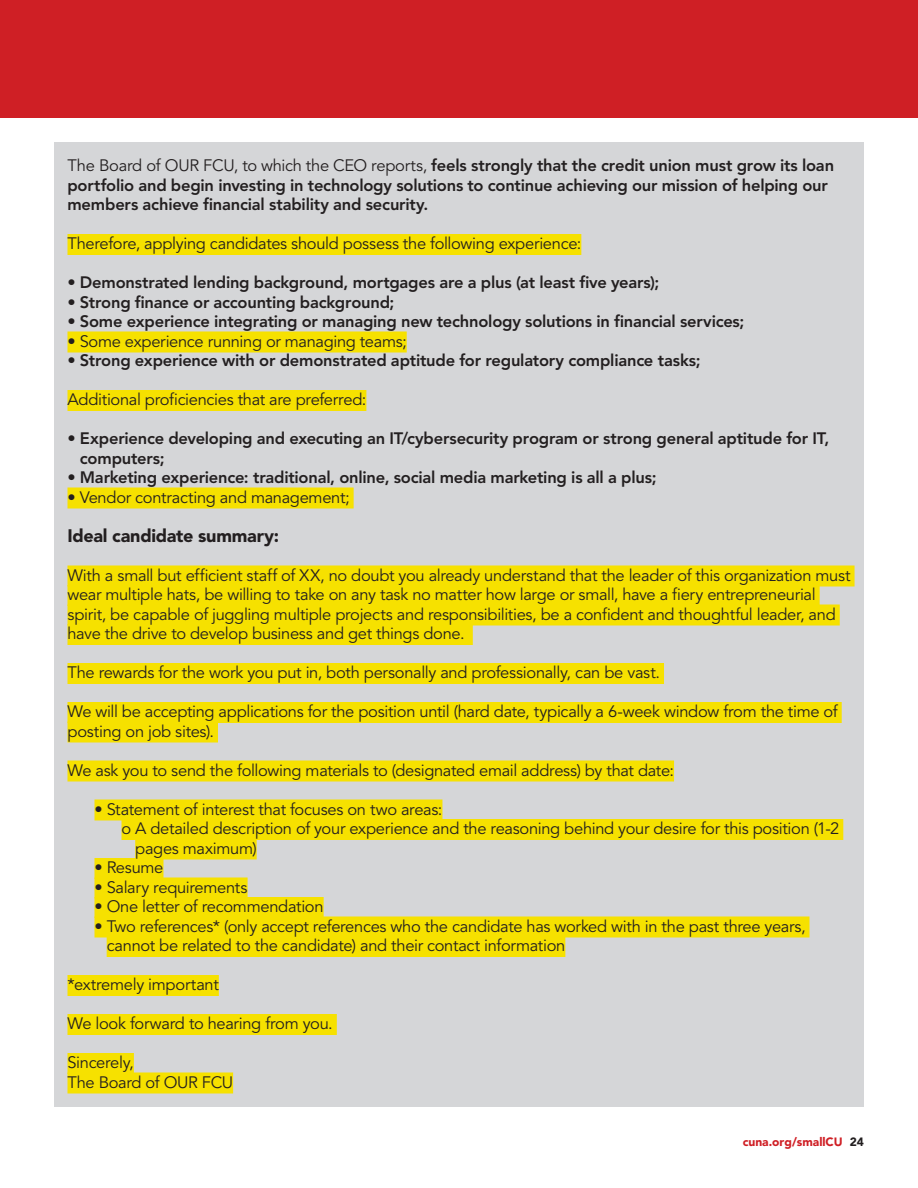
<style>
.page{position:relative;width:918px;height:1188px;background:#fff}
.page>*{position:absolute;margin:0;border:0;box-sizing:border-box;transform-origin:0 0}
.Questions_Subhead_2{font:900 18px "Avenir LT Std";letter-spacing:-.015em;color:#231f20}
.Body{font:16.5px/19.5px "Avenir LT Std";letter-spacing:-.02em;color:#231f20}
.Body-2{font:800 16.5px/19.5px "Avenir LT Std";letter-spacing:-.015em;color:#231f20}
.t1{font:900 12px "Avenir LT Std";color:#cf1f25}
.s1{font-weight:400}
.s2{color:#231f20}
</style>
<div class="page">
<div style="left:0;top:0;width:918px;height:118px;background:#cf1f25"></div>
<div style="left:54px;top:142px;width:810px;height:965px;background:#d5d6d8"></div>
<div style="left:68px;top:234px;width:513px;height:21px;background:#f6e100"></div>
<div style="left:68px;top:332px;width:339px;height:20px;background:#f6e100"></div>
<div style="left:68px;top:390px;width:298px;height:21px;background:#f6e100"></div>
<div style="left:68px;top:488px;width:286px;height:20px;background:#f6e100"></div>
<div style="left:68px;top:566px;width:787px;height:20px;background:#f6e100"></div>
<div style="left:68px;top:585px;width:752px;height:21px;background:#f6e100"></div>
<div style="left:68px;top:604px;width:772px;height:22px;background:#f6e100"></div>
<div style="left:68px;top:624px;width:405px;height:21px;background:#f6e100"></div>
<div style="left:68px;top:663px;width:596px;height:21px;background:#f6e100"></div>
<div style="left:68px;top:702px;width:774px;height:21px;background:#f6e100"></div>
<div style="left:68px;top:722px;width:150px;height:20px;background:#f6e100"></div>
<div style="left:68px;top:760px;width:606px;height:22px;background:#f6e100"></div>
<div style="left:94px;top:800px;width:348px;height:20px;background:#f6e100"></div>
<div style="left:122px;top:819px;width:721px;height:21px;background:#f6e100"></div>
<div style="left:135px;top:838px;width:122px;height:22px;background:#f6e100"></div>
<div style="left:94px;top:858px;width:69px;height:21px;background:#f6e100"></div>
<div style="left:94px;top:878px;width:154px;height:20px;background:#f6e100"></div>
<div style="left:94px;top:897px;width:230px;height:21px;background:#f6e100"></div>
<div style="left:94px;top:916px;width:716px;height:22px;background:#f6e100"></div>
<div style="left:107px;top:936px;width:458px;height:21px;background:#f6e100"></div>
<div style="left:68px;top:975px;width:151px;height:21px;background:#f6e100"></div>
<div style="left:68px;top:1014px;width:269px;height:21px;background:#f6e100"></div>
<div style="left:68px;top:1053px;width:66px;height:21px;background:#f6e100"></div>
<div style="left:68px;top:1072px;width:165px;height:22px;background:#f6e100"></div>
<p class="Body-2" style="left:68px;top:156px;width:768px"><span class="s1">The Board of OUR FCU, to which the CEO reports,</span> feels strongly that the credit union must grow its loan portfolio and begin investing in technology solutions to continue achieving our mission of helping our members achieve financial stability and security.</p>
<p class="Body" style="left:68px;top:234px;width:515px">Therefore, applying candidates should possess the following experience:</p>
<p class="Body-2" style="left:68px;top:273px;width:593px">• Demonstrated lending background, mortgages are a plus (at least five years);</p>
<p class="Body-2" style="left:68px;top:292px;width:328px">• Strong finance or accounting background;</p>
<p class="Body-2" style="left:68px;top:312px;width:678px">• Some experience integrating or managing new technology solutions in financial services;</p>
<p class="Body" style="left:68px;top:332px;width:341px">• Some experience running or managing teams;</p>
<p class="Body-2" style="left:68px;top:351px;width:635px">• Strong experience with or demonstrated aptitude for regulatory compliance tasks;</p>
<p class="Body" style="left:68px;top:390px;width:300px">Additional proficiencies that are preferred:</p>
<p class="Body-2" style="left:80px;top:429px;width:751px;text-indent:-12px">• Experience developing and executing an IT/cybersecurity program or strong general aptitude for IT, computers;</p>
<p class="Body-2" style="left:68px;top:468px;width:591px">• Marketing experience: traditional, online, social media marketing is all a plus;</p>
<p class="Body" style="left:68px;top:488px;width:284px">• Vendor contracting and management;</p>
<p class="Questions_Subhead_2" style="left:68px;top:524px;width:213px">Ideal candidate summary:</p>
<p class="Body" style="left:68px;top:566px;width:785px">With a small but efficient staff of XX, no doubt you already understand that the leader of this organization must wear multiple hats, be willing to take on any task no matter how large or small, have a fiery entrepreneurial spirit, be capable of juggling multiple projects and responsibilities, be a confident and thoughtful leader, and have the drive to develop business and get things done.</p>
<p class="Body" style="left:68px;top:663px;width:594px">The rewards for the work you put in, both personally and professionally, can be vast.</p>
<p class="Body" style="left:68px;top:702px;width:772px">We will be accepting applications for the position until (hard date, typically a 6-week window from the time of posting on job sites).</p>
<p class="Body" style="left:68px;top:761px;width:608px">We ask you to send the following materials to (designated email address) by that date:</p>
<p class="Body" style="left:94px;top:800px;width:349px">• Statement of interest that focuses on two areas:</p>
<p class="Body" style="left:135px;top:819px;width:706px;text-indent:-14px">o A detailed description of your experience and the reasoning behind your desire for this position (1-2 pages maximum)</p>
<p class="Body" style="left:94px;top:858px;width:70px">• Resume</p>
<p class="Body" style="left:94px;top:878px;width:155px">• Salary requirements</p>
<p class="Body" style="left:94px;top:897px;width:231px">• One letter of recommendation</p>
<p class="Body" style="left:107px;top:917px;width:700px;text-indent:-12px">• Two references* (only accept references who the candidate has worked with in the past three years, cannot be related to the candidate) and their contact information</p>
<p class="Body" style="left:68px;top:975px;width:153px">*extremely important</p>
<p class="Body" style="left:68px;top:1014px;width:267px">We look forward to hearing from you.</p>
<p class="Body" style="left:68px;top:1053px;width:68px">Sincerely,</p>
<p class="Body" style="left:68px;top:1073px;width:167px">The Board of OUR FCU</p>
<p class="t1" style="left:743px;top:1135px;width:123px">cuna.org/smallCU <span class="s2">24</span></p>
</div>
